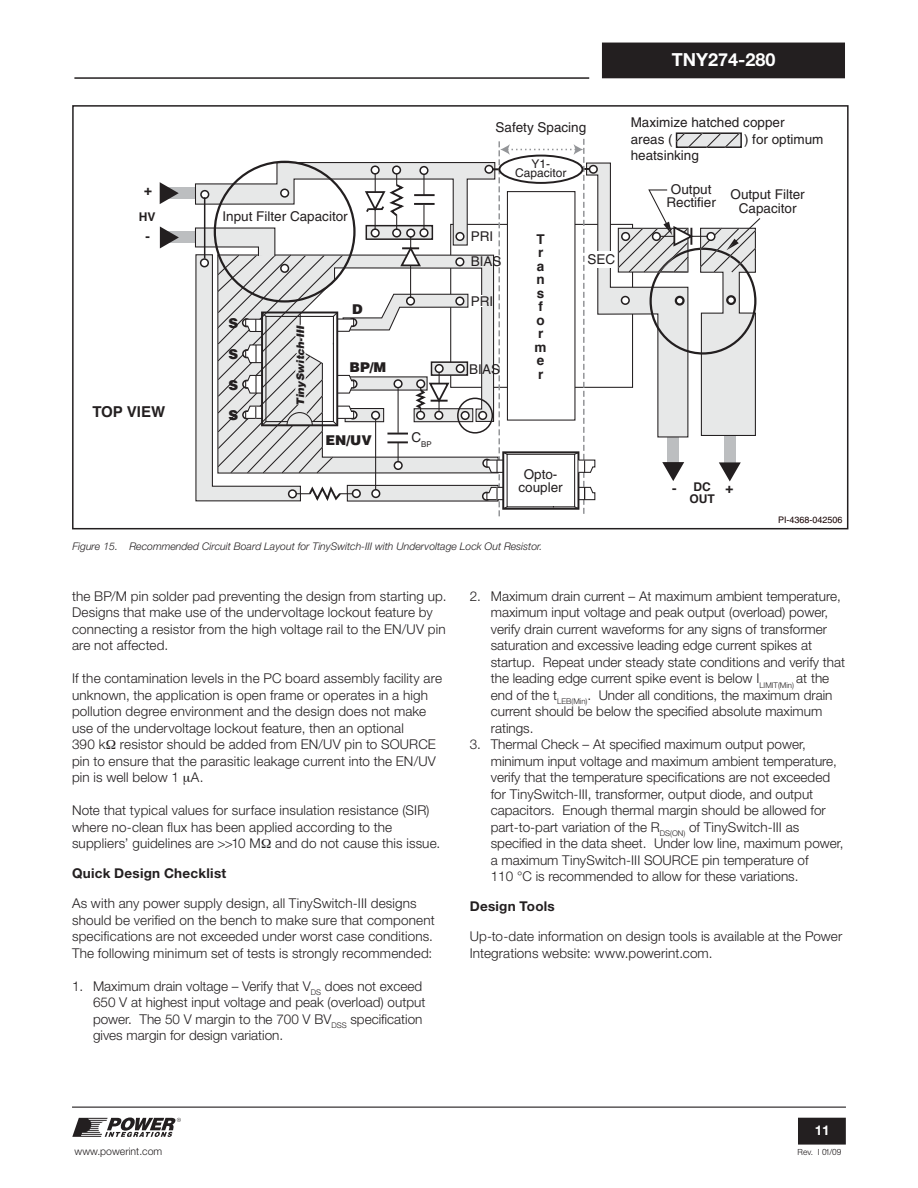
<style>
.page{position:relative;width:918px;height:1188px;background:#fff}
.page>*{position:absolute;margin:0;border:0;box-sizing:border-box;transform-origin:0 0}
.t1{font:700 18px "Helvetica Neue LT Std";color:#fff}
.t2{font:700 15px "Helvetica";color:#231f20}
.t3{font:300 13.5px/16.5px "Helvetica Neue LT Std";color:#231f20}
.t4{font:13.5px/13.5px "Helvetica";color:#231f20;text-align:center}
.t5{font:700 13.5px "Helvetica Neue LT Std";letter-spacing:.02em;color:#231f20}
.t6{font:700 13.5px/13.5px "Helvetica";color:#231f20}
.t7{font:900 13.5px "Helvetica";color:#231f20}
.t8{font:700 13.5px "Helvetica Neue LT Std";color:#fff}
.t9{font:12px/9px "Helvetica";color:#231f20;text-align:center}
.t10{font:700 12px "Helvetica";color:#231f20}
.t11{font:italic 300 10.5px "Helvetica Neue LT Std";color:#231f20}
.t12{font:300 10.5px "Helvetica Neue LT Std";color:#231f20}
.t13{font:italic 900 10.5px "Helvetica";color:#231f20}
.t14{font:9px "Helvetica";color:#160001}
.t15{font:300 8.55px "Helvetica BQ";color:#231f20}
.t16{font:7.8px "Helvetica";color:#231f20}
.s1{font-size:12px}
</style>
<div class="page">
<hr style="left:72px;top:1107px;width:774px;height:1px;background:#231f20">
<hr style="left:74px;top:77px;width:515px;height:2px;background:#231f20">
<div style="left:799px;top:1118px;width:46px;height:26px;background:#231f20"></div>
<div style="left:798px;top:1118px;width:48px;height:27px;border:2px solid #231f20"></div>
<div style="left:603px;top:43px;width:241px;height:35px;background:#231f20"></div>
<svg style="left:72px;top:1118px;width:109px;height:19px"></svg>
<div style="left:164px;top:231px;width:104px;height:12px;background:#bcbec0"></div>
<svg style="left:160px;top:226px;width:19px;height:22px"></svg>
<div style="left:163px;top:187px;width:107px;height:12px;background:#bcbec0"></div>
<svg style="left:160px;top:182px;width:19px;height:22px"></svg>
<div style="left:72px;top:105px;width:777px;height:424px;border:2px solid #231f20"></div>
<svg style="left:195px;top:132px;width:566px;height:384px"></svg>
<h1 class="t1" style="left:672px;top:53px;width:105px">TNY274-280</h1>
<p class="t4" style="left:496px;top:122px;width:92px">Safety Spacing</p>
<p class="t9" style="left:515px;top:160px;width:53px">Y1-<br>Capacitor</p>
<p class="t6" style="left:144px;top:184px;width:9px">+</p>
<p class="t10" style="left:139px;top:211px;width:18px">HV</p>
<p class="t4" style="left:223px;top:211px;width:127px">Input Filter Capacitor</p>
<p class="t6" style="left:146px;top:230px;width:6px">-</p>
<p class="t2" style="left:92px;top:405px;width:74px">TOP VIEW</p>
<p class="t7" style="left:228px;top:319px;width:11px">S</p>
<p class="t7" style="left:228px;top:349px;width:11px">S</p>
<p class="t7" style="left:228px;top:380px;width:11px">S</p>
<p class="t7" style="left:228px;top:411px;width:11px">S</p>
<p class="t13" style="left:296px;top:406px;width:81px;rotate:-90deg">TinySwitch-III</p>
<p class="t7" style="left:352px;top:304px;width:12px">D</p>
<p class="t7" style="left:350px;top:363px;width:38px">BP/M</p>
<p class="t4" style="left:471px;top:226px;width:32px;line-height:24.9px;text-align:left">PRI<br>BIAS</p>
<p class="t4" style="left:471px;top:296px;width:24px">PRI</p>
<p class="t4" style="left:469px;top:364px;width:32px">BIAS</p>
<p class="t6" style="left:535px;top:233px;width:14px">T r a n s f o r m e r</p>
<p class="t7" style="left:325px;top:436px;width:48px">EN/UV</p>
<p class="t16" style="left:412px;top:441px;width:22px"><sup>C</sup>BP</p>
<p class="t4" style="left:518px;top:468px;width:46px">Opto&shy;coupler</p>
<p class="t11" style="left:73px;top:543px;width:471px">Figure 15. Recommended Circuit Board Layout for TinySwitch-III with Undervoltage Lock Out Resistor.</p>
<p class="t4" style="left:588px;top:254px;width:29px">SEC</p>
<p class="t4" style="left:631px;top:116px;width:155px;line-height:16.2px;text-align:left">Maximize hatched copper areas (</p>
<p class="t4" style="left:744px;top:133px;width:81px">) for optimum</p>
<p class="t4" style="left:631px;top:150px;width:70px">heatsinking</p>
<p class="t4" style="left:666px;top:183px;width:51px">Output<br>Rectifier</p>
<p class="t4" style="left:731px;top:189px;width:76px">Output Filter<br>Capacitor</p>
<p class="t6" style="left:672px;top:482px;width:63px">- <span class="s1">DC</span>+</p>
<p class="t10" style="left:690px;top:494px;width:27px">OUT</p>
<p class="t14" style="left:778px;top:517px;width:66px">PI-4368-042506</p>
<p class="t3" style="left:72px;top:589px;width:376px">the BP/M pin solder pad preventing the design from starting up.<br>Designs that make use of the undervoltage lockout feature by connecting a resistor from the high voltage rail to the EN/UV pin are not affected.</p>
<p class="t3" style="left:72px;top:671px;width:371px">If the contamination levels in the PC board assembly facility are unknown, the application is open frame or operates in a high pollution degree environment and the design does not make use of the undervoltage lockout feature, then an optional<br>390 k resistor should be added from EN/UV pin to SOURCE pin to ensure that the parasitic leakage current into the EN/UV pin is well below 1 A.</p>
<p class="t3" style="left:72px;top:803px;width:370px">Note that typical values for surface insulation resistance (SIR) where no-clean flux has been applied according to the suppliers’ guidelines are &gt;&gt;10 M and do not cause this issue.</p>
<p class="t5" style="left:72px;top:869px;width:156px">Quick Design Checklist</p>
<p class="t3" style="left:72px;top:896px;width:364px">As with any power supply design, all TinySwitch-III designs should be verified on the bench to make sure that component specifications are not exceeded under worst case conditions.<br>The following minimum set of tests is strongly recommended:</p>
<p class="t3" style="left:93px;top:979px;width:334px">Maximum drain voltage – Verify that V<sub>DS</sub> does not exceed 650 V at highest input voltage and peak (overload) output power. The 50 V margin to the 700 V BV<sub>DSS</sub> specification gives margin for design variation.</p>
<p class="t3" style="left:72px;top:979px;width:13px">1.</p>
<p class="t3" style="left:491px;top:589px;width:356px">Maximum drain current – At maximum ambient temperature, maximum input voltage and peak output (overload) power, verify drain current waveforms for any signs of transformer saturation and excessive leading edge current spikes at startup. Repeat under steady state conditions and verify that the leading edge current spike event is below I<sub>LIMIT(Min)</sub> at the end of the t<sub>LEB(Min)</sub>. Under all conditions, the maximum drain current should be below the specified absolute maximum ratings.<br>Thermal Check – At specified maximum output power, minimum input voltage and maximum ambient temperature, verify that the temperature specifications are not exceeded for TinySwitch-III, transformer, output diode, and output capacitors. Enough thermal margin should be allowed for part-to-part variation of the R<sub>DS(ON)</sub> of TinySwitch-III as specified in the data sheet. Under low line, maximum power, a maximum TinySwitch-III SOURCE pin temperature of<br>110 °C is recommended to allow for these variations.</p>
<p class="t5" style="left:470px;top:901px;width:87px">Design Tools</p>
<p class="t3" style="left:470px;top:929px;width:374px">Up-to-date information on design tools is available at the Power<br>Integrations website: www.powerint.com.</p>
<p class="t3" style="left:470px;top:589px;width:13px">2.</p>
<p class="t3" style="left:470px;top:737px;width:13px">3.</p>
<p class="t12" style="left:75px;top:1147px;width:89px">www.powerint.com</p>
<p class="t8" style="left:815px;top:1126px;width:17px">11</p>
<p class="t15" style="left:798px;top:1149px;width:45px">Rev. I 01/09</p>
</div>
